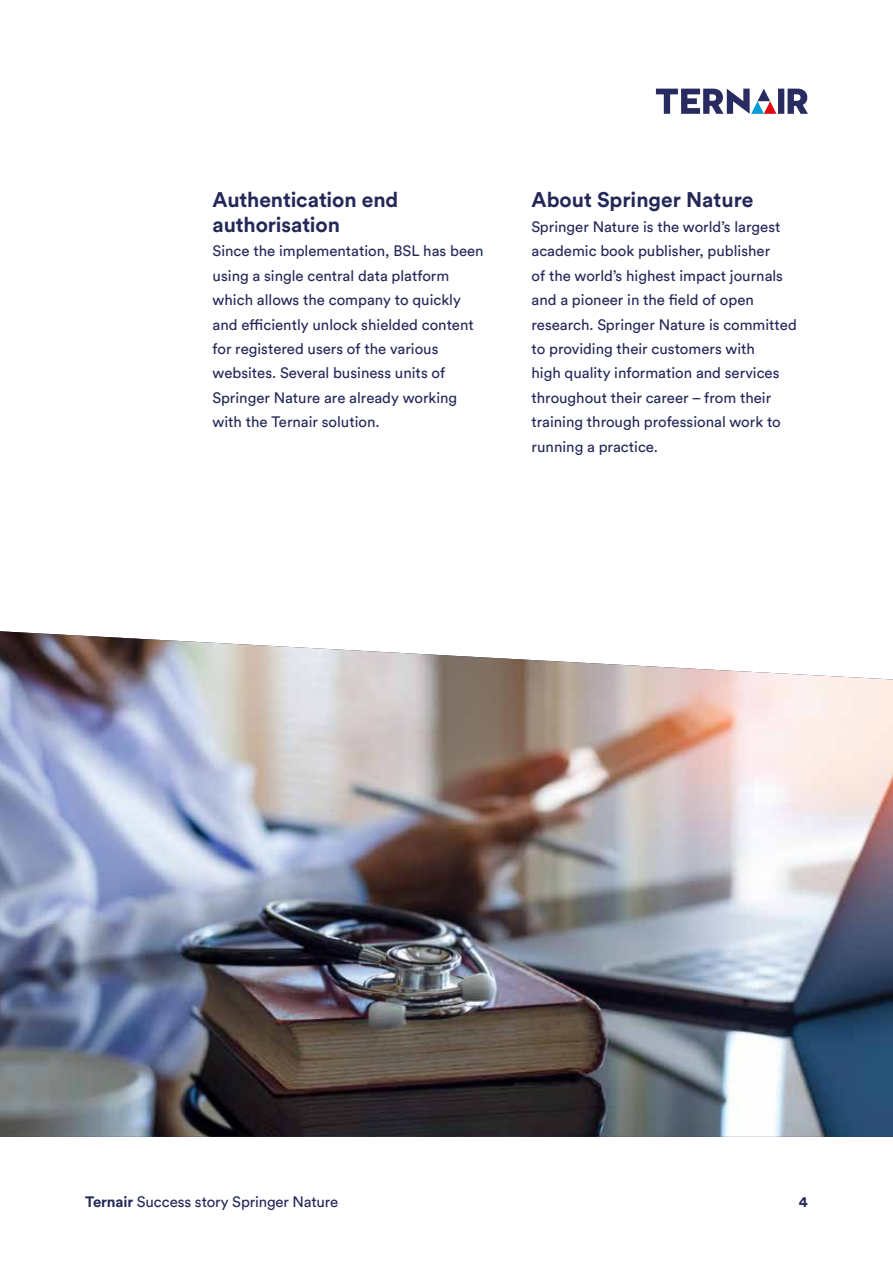
<style>
.page{position:relative;width:893px;height:1263px;background:#fff}
.page>*{position:absolute;margin:0;border:0;box-sizing:border-box;transform-origin:0 0}
.t1{font:700 21px/24.5px "Circular Std";letter-spacing:-.005em;color:#242858}
.t2{font:15px/24.5px "Circular Std";color:#242858}
.t3{font:700 15px "Circular Std";color:#242858}
.s1{font-weight:700}
</style>
<div class="page">
<svg style="left:656px;top:89px;width:152px;height:25px"></svg>
<img style="left:0;top:631px;width:893px;height:506px">
<h1 class="t1" style="left:213px;top:187px;width:187px">Authentication end authorisation</h1>
<p class="t2" style="left:213px;top:239px;width:273px">Since the implementation, BSL has been using a single central data platform which allows the company to quickly and efficiently unlock shielded content for registered users of the various websites. Several business units of Springer Nature are already working with the Ternair solution.</p>
<h1 class="t1" style="left:531px;top:187px;width:224px">About Springer Nature</h1>
<p class="t2" style="left:531px;top:214px;width:267px">Springer Nature is the world’s largest academic book publisher, publisher<br>of the world’s highest impact journals and a pioneer in the field of open research. Springer Nature is committed to providing their customers with<br>high quality information and services throughout their career – from their training through professional work to running a practice.</p>
<p class="t2" style="left:85px;top:1189px;width:255px"><span class="s1">Ternair</span> Success story Springer Nature</p>
<p class="t3" style="left:799px;top:1192px;width:10px">4</p>
</div>
